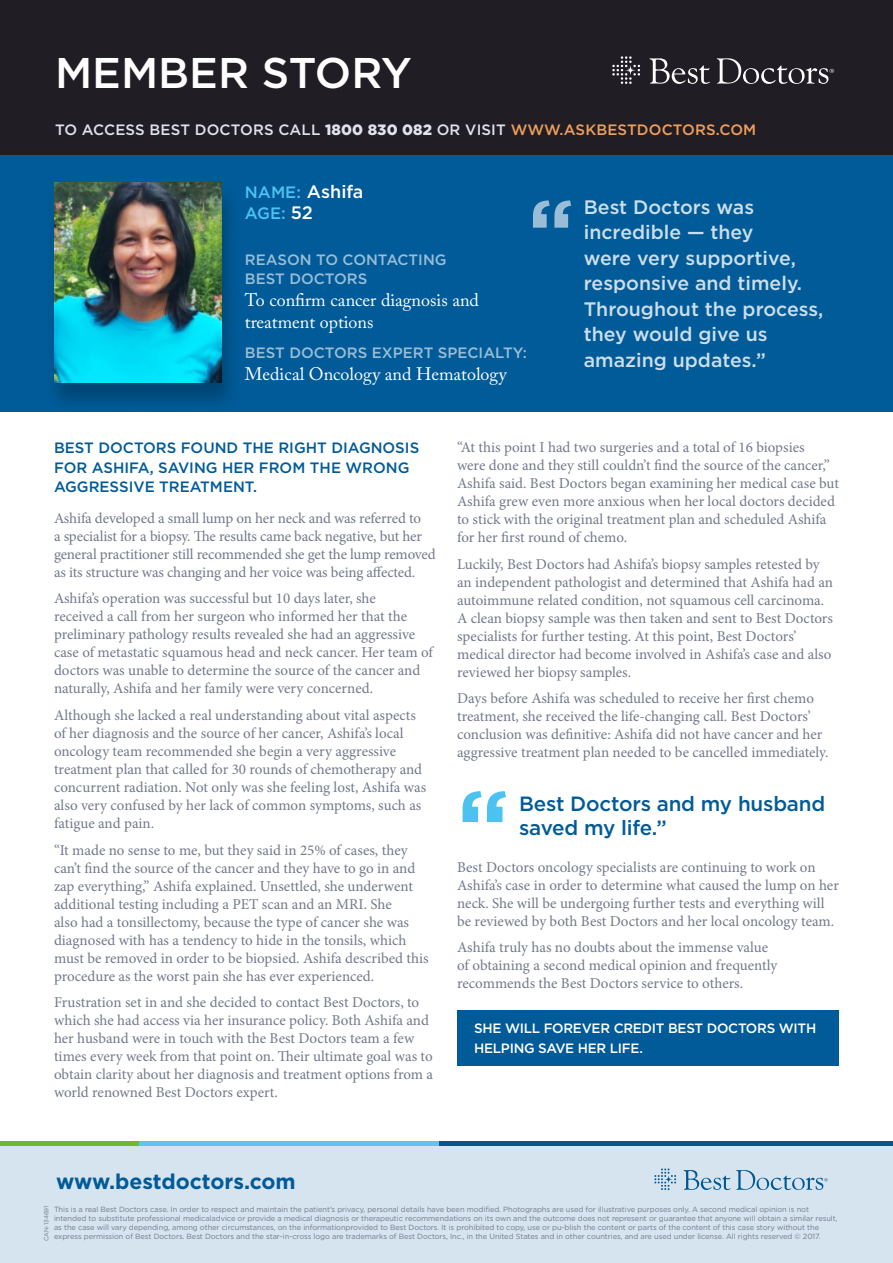
<style>
.page{position:relative;width:893px;height:1263px;background:#fff}
.page>*{position:absolute;margin:0;border:0;box-sizing:border-box;transform-origin:0 0}
.t1{font:700 96px "Gotham";color:#4cc2f1}
.t2{font:700 84.6px "Gotham";color:#99bdd6}
.t3{font:500 42.9px "Gotham";color:#fff}
.t4{font:700 21.3px "Gotham";color:#005b98}
.t5{font:500 20.7px "Gotham";letter-spacing:-.01em;color:#005b98}
.t6{font:500 19.5px/25.5px "Gotham";color:#ccdeeb}
.t7{font:18px/21.6px "Adobe Caslon Pro";color:#fff}
.t8{font:500 18px "Gotham";color:#fff}
.t9{font:500 16.5px "Gotham";color:#4cc2f1}
.t10{font:15px/18px "Minion Pro";letter-spacing:-.005em;color:#72798a}
.t11{font:500 15px/19.5px "Gotham";color:#005b98}
.t12{font:500 15px "Gotham";letter-spacing:.01em;color:#dfe4ea}
.t13{font:500 15px/19.5px "Gotham";color:#99bdd6}
.t14{font:500 13.5px/19.5px "Gotham";letter-spacing:-.02em;color:#fff}
.t15{font:7.5px/9px "Gotham";letter-spacing:-.01em;color:#72798a}
.t16{font:6px "Gotham";color:#72798a}
.s1{font-weight:900}
.s2{color:#ee9f5e}
.s3{font-size:16.5px;color:#4cc2f1}
.s4{font-size:18px;color:#fff}
</style>
<div class="page">
<div style="left:0;top:1146px;width:893px;height:117px;background:#d6e4ef"></div>
<div style="left:0;top:154px;width:893px;height:257px;background:#005b98"></div>
<div style="left:45px;top:184px;width:196px;height:229px;background:#000;opacity:.24"></div>
<img style="left:54px;top:183px;width:167px;height:199px">
<svg style="left:683px;top:1170px;width:145px;height:20px"></svg>
<svg style="left:654px;top:1168px;width:22px;height:22px"></svg>
<div style="left:457px;top:1010px;width:382px;height:55px;background:#005b98"></div>
<div style="left:0;top:1141px;width:893px;height:5px;background:#005695"></div>
<div style="left:139px;top:1141px;width:299px;height:5px;background:#5dc5f1"></div>
<div style="left:0;top:1141px;width:139px;height:5px;background:#72b72e"></div>
<div style="left:0;top:0;width:893px;height:154px;background:#211d24"></div>
<svg style="left:649px;top:58px;width:185px;height:26px"></svg>
<svg style="left:612px;top:56px;width:28px;height:28px"></svg>
<h3 class="t3" style="left:55px;top:45px;width:358px">MEMBER STORY</h3>
<p class="t12" style="left:55px;top:120px;width:703px">TO ACCESS BEST DOCTORS CALL <span class="s1">1800 830 082</span> OR VISIT <span class="s2">WWW.ASKBESTDOCTORS.COM</span></p>
<p class="t8" style="left:245px;top:179px;width:120px"><span class="s3">NAME:</span> Ashifa</p>
<p class="t9" style="left:245px;top:203px;width:69px">AGE: <span class="s4">52</span></p>
<p class="t13" style="left:245px;top:250px;width:203px">REASON TO CONTACTING<br>BEST DOCTORS</p>
<p class="t7" style="left:245px;top:289px;width:236px">To confirm cancer diagnosis and treatment options</p>
<p class="t13" style="left:245px;top:343px;width:284px">BEST DOCTORS EXPERT SPECIALTY:</p>
<p class="t7" style="left:245px;top:363px;width:263px">Medical Oncology and Hematology</p>
<h2 class="t2" style="left:528px;top:174px;width:47px">“</h2>
<h3 class="t6" style="left:584px;top:194px;width:241px">Best Doctors was incredible — they<br>were very supportive, responsive and timely.<br>Throughout the process, they would give us amazing updates.”</h3>
<p class="t11" style="left:54px;top:438px;width:367px">BEST DOCTORS FOUND THE RIGHT DIAGNOSIS<br>FOR ASHIFA, SAVING HER FROM THE WRONG<br>AGGRESSIVE TREATMENT.</p>
<p class="t10" style="left:54px;top:509px;width:383px">Ashifa developed a small lump on her neck and was referred to<br>a specialist for a biopsy. The results came back negative, but her general practitioner still recommended she get the lump removed as its structure was changing and her voice was being affected.</p>
<p class="t10" style="left:54px;top:590px;width:380px">Ashifa’s operation was successful but 10 days later, she<br>received a call from her surgeon who informed her that the preliminary pathology results revealed she had an aggressive case of metastatic squamous head and neck cancer. Her team of doctors was unable to determine the source of the cancer and naturally, Ashifa and her family were very concerned.</p>
<p class="t10" style="left:54px;top:706px;width:374px">Although she lacked a real understanding about vital aspects of her diagnosis and the source of her cancer, Ashifa’s local oncology team recommended she begin a very aggressive treatment plan that called for 30 rounds of chemotherapy and concurrent radiation. Not only was she feeling lost, Ashifa was also very confused by her lack of common symptoms, such as fatigue and pain.</p>
<p class="t10" style="left:54px;top:841px;width:376px">“It made no sense to me, but they said in 25% of cases, they can’t find the source of the cancer and they have to go in and zap everything,” Ashifa explained. Unsettled, she underwent additional testing including a PET scan and an MRI. She<br>also had a tonsillectomy, because the type of cancer she was diagnosed with has a tendency to hide in the tonsils, which must be removed in order to be biopsied. Ashifa described this procedure as the worst pain she has ever experienced.</p>
<p class="t10" style="left:54px;top:993px;width:381px">Frustration set in and she decided to contact Best Doctors, to which she had access via her insurance policy. Both Ashifa and her husband were in touch with the Best Doctors team a few times every week from that point on. Their ultimate goal was to obtain clarity about her diagnosis and treatment options from a world renowned Best Doctors expert.</p>
<p class="t10" style="left:457px;top:438px;width:383px">“At this point I had two surgeries and a total of 16 biopsies<br>were done and they still couldn’t find the source of the cancer,” Ashifa said. Best Doctors began examining her medical case but Ashifa grew even more anxious when her local doctors decided to stick with the original treatment plan and scheduled Ashifa for her first round of chemo.</p>
<p class="t10" style="left:457px;top:555px;width:377px">Luckily, Best Doctors had Ashifa’s biopsy samples retested by an independent pathologist and determined that Ashifa had an autoimmune related condition, not squamous cell carcinoma.<br>A clean biopsy sample was then taken and sent to Best Doctors specialists for further testing. At this point, Best Doctors’ medical director had become involved in Ashifa’s case and also reviewed her biopsy samples.</p>
<p class="t10" style="left:457px;top:689px;width:373px">Days before Ashifa was scheduled to receive her first chemo treatment, she received the life-changing call. Best Doctors’ conclusion was definitive: Ashifa did not have cancer and her aggressive treatment plan needed to be cancelled immediately.</p>
<h1 class="t1" style="left:457px;top:761px;width:53px">“</h1>
<h3 class="t5" style="left:519px;top:790px;width:308px">Best Doctors and my husband</h3>
<h3 class="t5" style="left:519px;top:814px;width:149px">saved my life.”</h3>
<p class="t10" style="left:457px;top:858px;width:383px">Best Doctors oncology specialists are continuing to work on Ashifa’s case in order to determine what caused the lump on her neck. She will be undergoing further tests and everything will be reviewed by both Best Doctors and her local oncology team.</p>
<p class="t10" style="left:457px;top:938px;width:322px">Ashifa truly has no doubts about the immense value of obtaining a second medical opinion and frequently recommends the Best Doctors service to others.</p>
<p class="t14" style="left:474px;top:1018px;width:344px">SHE WILL FOREVER CREDIT BEST DOCTORS WITH<br>HELPING SAVE HER LIFE.</p>
<h3 class="t4" style="left:56px;top:1168px;width:241px">www.bestdoctors.com</h3>
<p class="t16" style="left:42px;top:1241px;width:37px;rotate:-90deg">CAN-134691</p>
<p class="t15" style="left:54px;top:1204px;width:785px">This is a real Best Doctors case. In order to respect and maintain the patient’s privacy, personal details have been modified. Photographs are used for illustrative purposes only. A second medical opinion is not intended to substitute professional medicaladvice or provide a medical diagnosis or therapeutic recommendations on its own and the outcome does not represent or guarantee that anyone will obtain a similar result, as the case will vary depending, among other circumstances, on the informationprovided to Best Doctors. It is prohibited to copy, use or pu-blish the content or parts of the content of this case story without the express permission of Best Doctors. Best Doctors and the star-in-cross logo are trademarks of Best Doctors, Inc., in the United States and in other countries, and are used under license. All rights reserved © 2017.</p>
</div>
